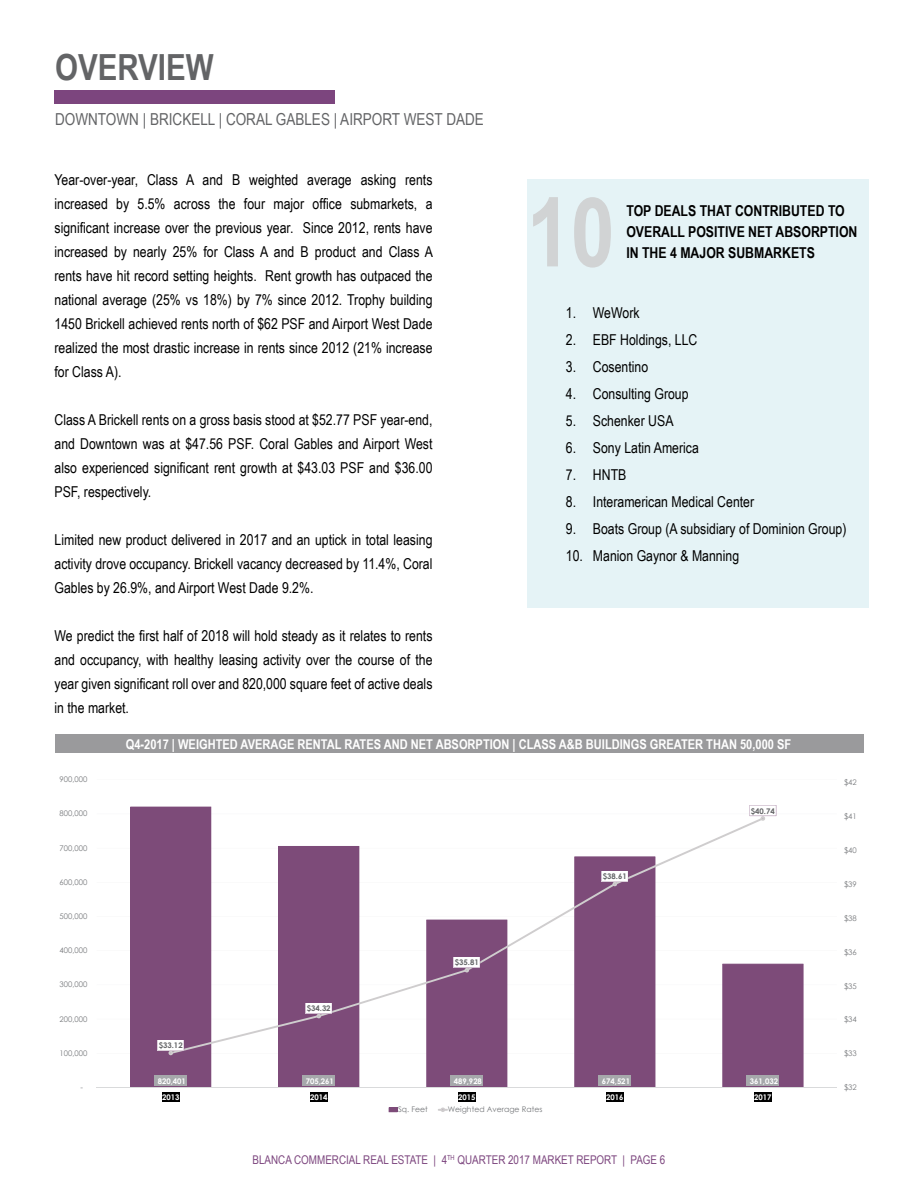
<style>
.page{position:relative;width:918px;height:1188px;background:#fff}
.page>*{position:absolute;margin:0;border:0;box-sizing:border-box;transform-origin:0 0}
.t1{font:700 96.3px "Arial Narrow";color:#d1d3d4}
.t2{font:700 36px "Arial Narrow";color:#636466}
.t3{font:16.5px "Arial Narrow";color:#636466}
.t4{font:15px/24px "Arial Narrow";color:#000;text-align:justify}
.t5{font:700 15px/21px "Arial Narrow";color:#000}
.t6{font:700 13.5px "Arial Narrow";color:#fff}
.t7{font:12px "Arial Narrow";color:#7c457e}
.t8{font:7.8px "Century Gothic";color:#76787b}
.t9{font:700 7.8px "Century Gothic";letter-spacing:-.005em;color:#fff}
.t10{font:700 7.8px "Century Gothic";letter-spacing:.005em;color:#636466}
</style>
<div class="page">
<div style="left:54px;top:90px;width:281px;height:14px;background:#7c457e"></div>
<hr style="left:97px;top:1053px;width:740px;height:1px;background:#f2f2f3">
<hr style="left:97px;top:1019px;width:740px;height:1px;background:#f2f2f3">
<hr style="left:97px;top:985px;width:740px;height:1px;background:#f2f2f3">
<hr style="left:97px;top:950px;width:740px;height:1px;background:#f2f2f3">
<hr style="left:97px;top:916px;width:740px;height:1px;background:#f2f2f3">
<hr style="left:97px;top:882px;width:740px;height:1px;background:#f2f2f3">
<hr style="left:97px;top:848px;width:740px;height:1px;background:#f2f2f3">
<hr style="left:97px;top:814px;width:740px;height:1px;background:#f2f2f3">
<hr style="left:97px;top:780px;width:740px;height:1px;background:#f2f2f3">
<svg style="left:426px;top:963px;width:377px;height:124px;fill:#7d4b79"></svg>
<hr style="left:97px;top:1087px;width:740px;height:1px;background:#d9dadb">
<svg style="left:211px;top:817px;width:553px;height:237px"></svg>
<div style="left:450px;top:1075px;width:33px;height:11px;background:#a6a8ab"></div>
<div style="left:598px;top:1075px;width:33px;height:11px;background:#a6a8ab"></div>
<div style="left:746px;top:1075px;width:33px;height:11px;background:#a6a8ab"></div>
<div style="left:130px;top:807px;width:81px;height:280px;background:#7d4b79"></div>
<div style="left:278px;top:846px;width:81px;height:241px;background:#7d4b79"></div>
<svg style="left:454px;top:957px;width:26px;height:15px"></svg>
<svg style="left:602px;top:871px;width:26px;height:15px"></svg>
<svg style="left:750px;top:805px;width:26px;height:16px"></svg>
<div style="left:162px;top:1093px;width:17px;height:9px;background:#000"></div>
<div style="left:310px;top:1093px;width:17px;height:9px;background:#000"></div>
<div style="left:458px;top:1093px;width:17px;height:9px;background:#000"></div>
<div style="left:606px;top:1093px;width:18px;height:9px;background:#000"></div>
<div style="left:754px;top:1093px;width:18px;height:9px;background:#000"></div>
<svg style="left:389px;top:1107px;width:8px;height:5px"></svg>
<svg style="left:438px;top:1107px;width:10px;height:5px"></svg>
<div style="left:527px;top:180px;width:342px;height:428px;background:#e5f3f6"></div>
<div style="left:55px;top:734px;width:809px;height:19px;background:#9a9a9c"></div>
<h2 class="t2" style="left:55px;top:40px;width:160px">OVERVIEW</h2>
<p class="t3" style="left:55px;top:107px;width:430px">DOWNTOWN | BRICKELL | CORAL GABLES | AIRPORT WEST DADE</p>
<p class="t4" style="left:55px;top:167px;width:380px">Year-over-year, Class A and B weighted average asking rents increased by 5.5% across the four major office submarkets, a significant increase over the previous year. Since 2012, rents have increased by nearly 25% for Class A and B product and Class A rents have hit record setting heights. Rent growth has outpaced the national average (25% vs 18%) by 7% since 2012. Trophy building 1450 Brickell achieved rents north of $62 PSF and Airport West Dade realized the most drastic increase in rents since 2012 (21% increase for Class A).</p>
<p class="t4" style="left:55px;top:407px;width:379px">Class A Brickell rents on a gross basis stood at $52.77 PSF year-end, and Downtown was at $47.56 PSF. Coral Gables and Airport West also experienced significant rent growth at $43.03 PSF and $36.00<br>PSF, respectively.</p>
<p class="t4" style="left:55px;top:527px;width:379px">Limited new product delivered in 2017 and an uptick in total leasing activity drove occupancy. Brickell vacancy decreased by 11.4%, Coral Gables by 26.9%, and Airport West Dade 9.2%.</p>
<p class="t4" style="left:55px;top:623px;width:379px">We predict the first half of 2018 will hold steady as it relates to rents and occupancy, with healthy leasing activity over the course of the year given significant roll over and 820,000 square feet of active deals in the market.</p>
<h1 class="t1" style="left:527px;top:160px;width:89px">10</h1>
<p class="t5" style="left:626px;top:200px;width:233px">TOP DEALS THAT CONTRIBUTED TO<br>OVERALL POSITIVE NET ABSORPTION<br>IN THE 4 MAJOR SUBMARKETS</p>
<p class="t4" style="left:566px;top:300px;width:75px">1. WeWork</p>
<p class="t4" style="left:566px;top:327px;width:133px">2. EBF Holdings, LLC</p>
<p class="t4" style="left:566px;top:354px;width:84px">3. Cosentino</p>
<p class="t4" style="left:566px;top:381px;width:124px">4. Consulting Group</p>
<p class="t4" style="left:566px;top:408px;width:109px">5. Schenker USA</p>
<p class="t4" style="left:566px;top:435px;width:134px">6. Sony Latin America</p>
<p class="t4" style="left:566px;top:462px;width:62px">7. HNTB</p>
<p class="t4" style="left:566px;top:489px;width:190px">8. Interamerican Medical Center</p>
<p class="t4" style="left:566px;top:516px;width:282px">9. Boats Group (A subsidiary of Dominion Group)</p>
<p class="t4" style="left:566px;top:543px;width:175px">10. Manion Gaynor &amp; Manning</p>
<p class="t6" style="left:126px;top:734px;width:667px">Q4-2017 | WEIGHTED AVERAGE RENTAL RATES AND NET ABSORPTION | CLASS A&amp;B BUILDINGS GREATER THAN 50,000 SF</p>
<p class="t8" style="left:60px;top:774px;width:29px">900,000</p>
<p class="t8" style="left:844px;top:777px;width:14px">$42</p>
<p class="t8" style="left:60px;top:808px;width:29px">800,000</p>
<p class="t10" style="left:751px;top:805px;width:25px">$40.74</p>
<p class="t8" style="left:844px;top:811px;width:14px">$41</p>
<p class="t8" style="left:60px;top:842px;width:29px">700,000</p>
<p class="t8" style="left:844px;top:845px;width:14px">$40</p>
<p class="t8" style="left:60px;top:877px;width:29px">600,000</p>
<p class="t10" style="left:603px;top:870px;width:25px">$38.61</p>
<p class="t8" style="left:844px;top:879px;width:14px">$39</p>
<p class="t8" style="left:60px;top:911px;width:29px">500,000</p>
<p class="t8" style="left:844px;top:912px;width:14px">$38</p>
<p class="t8" style="left:60px;top:945px;width:29px">400,000</p>
<p class="t8" style="left:844px;top:946px;width:14px">$36</p>
<p class="t10" style="left:455px;top:957px;width:25px">$35.81</p>
<p class="t8" style="left:60px;top:979px;width:29px">300,000</p>
<p class="t8" style="left:844px;top:980px;width:14px">$35</p>
<p class="t10" style="left:307px;top:1002px;width:25px">$34.32</p>
<p class="t8" style="left:60px;top:1013px;width:29px">200,000</p>
<p class="t8" style="left:844px;top:1014px;width:14px">$34</p>
<p class="t8" style="left:60px;top:1048px;width:29px">100,000</p>
<p class="t10" style="left:159px;top:1039px;width:25px">$33.12</p>
<p class="t8" style="left:844px;top:1048px;width:14px">$33</p>
<p class="t8" style="left:81px;top:1082px;width:4px">-</p>
<p class="t9" style="left:158px;top:1075px;width:30px">820,401</p>
<p class="t9" style="left:306px;top:1075px;width:30px">705,261</p>
<p class="t9" style="left:454px;top:1075px;width:30px">489,928</p>
<p class="t9" style="left:602px;top:1075px;width:30px">674,521</p>
<p class="t9" style="left:750px;top:1075px;width:30px">361,032</p>
<p class="t8" style="left:844px;top:1082px;width:14px">$32</p>
<p class="t9" style="left:162px;top:1092px;width:19px">2013</p>
<p class="t9" style="left:310px;top:1092px;width:19px">2014</p>
<p class="t9" style="left:458px;top:1092px;width:19px">2015</p>
<p class="t9" style="left:606px;top:1092px;width:19px">2016</p>
<p class="t9" style="left:754px;top:1092px;width:19px">2017</p>
<p class="t8" style="left:398px;top:1104px;width:31px">Sq. Feet</p>
<p class="t8" style="left:448px;top:1104px;width:96px">Weighted Average Rates</p>
<p class="t7" style="left:253px;top:1151px;width:414px">BLANCA COMMERCIAL REAL ESTATE | 4<sup>TH</sup> QUARTER 2017 MARKET REPORT | PAGE 6</p>
</div>
